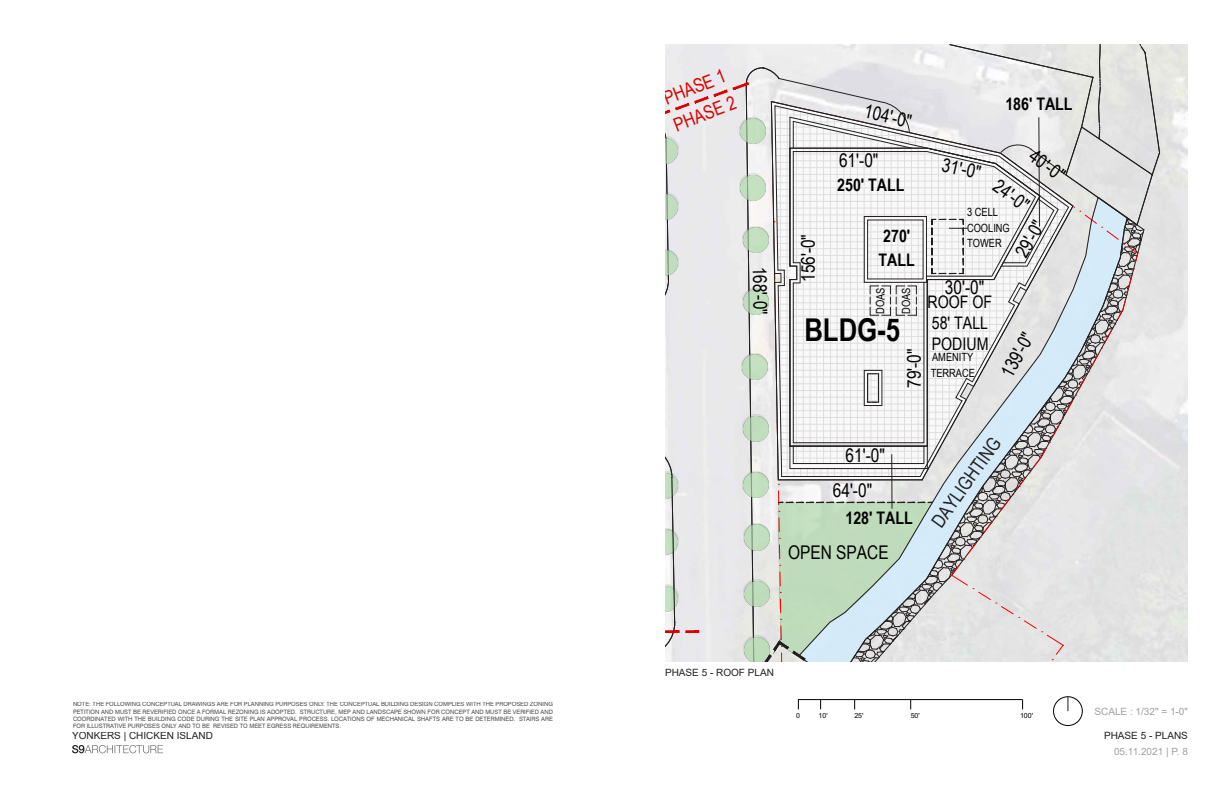
<style>
.page{position:relative;width:1224px;height:792px;background:#fff}
.page>*{position:absolute;margin:0;border:0;box-sizing:border-box;transform-origin:0 0}
.t1{font:700 31.5px "Arial Narrow";color:#000}
.t2{font:18.9px "Arial Narrow";color:#000}
.t3{font:18.9px "Arial Narrow";color:#d00}
.t4{font:18.9px "Arial Narrow";color:#231f20}
.t5{font:700 17.3px/24px "Arial Narrow";color:#000}
.t6{font:17.3px/20.8px "Arial Narrow";color:#000}
.t7{font:11.3px/15.5px "Arial Narrow";color:#000}
.t8{font:10px "Arial";color:#231f20}
.t9{font:10px "Arial";color:#a1a1a5}
.t10{font:7px "Arial";color:#000}
.t11{font:6px/7.2px "Swiss 721 BT";color:#515153;text-align:justify}
</style>
<div class="page">
<svg style="left:72px;top:745px;width:91px;height:8px"></svg>
<div style="left:1053px;top:696px;width:30px;height:30px;border:1px solid #000;border-radius:50%"></div>
<svg style="left:1068px;top:697px;width:1px;height:14px"></svg>
<hr style="left:798px;top:699px;width:224px;height:1px;background:#000">
<svg style="left:665px;top:45px;width:495px;height:617px"></svg>
<h2 class="t3" style="left:659px;top:86px;width:67px;rotate:-21deg">PHASE 1</h2>
<h2 class="t3" style="left:670px;top:112px;width:67px;rotate:-21deg">PHASE 2</h2>
<h2 class="t2" style="left:773px;top:266px;width:50px;rotate:89deg">168'-0"</h2>
<h2 class="t2" style="left:868px;top:97px;width:50px;rotate:13deg">104'-0"</h2>
<h3 class="t5" style="left:1005px;top:92px;width:69px">186' TALL</h3>
<h2 class="t2" style="left:1039px;top:143px;width:41px;rotate:36deg">40'-0"</h2>
<h2 class="t2" style="left:839px;top:146px;width:41px">61'-0"</h2>
<h3 class="t5" style="left:837px;top:172px;width:69px">250' TALL</h3>
<h2 class="t2" style="left:946px;top:151px;width:41px;rotate:13deg">31'-0"</h2>
<h2 class="t2" style="left:1004px;top:173px;width:41px;rotate:36deg">24'-0"</h2>
<h3 class="t7" style="left:967px;top:204px;width:44px">3 CELL<br>COOLING<br>TOWER</h3>
<h2 class="t2" style="left:1008px;top:249px;width:41px;rotate:-60deg">29'-0"</h2>
<h3 class="t5" style="left:879px;top:223px;width:38px">270'<br>TALL</h3>
<h2 class="t2" style="left:794px;top:282px;width:50px;rotate:-90deg">156'-0"</h2>
<h2 class="t2" style="left:945px;top:273px;width:41px">30'-0"</h2>
<h3 class="t7" style="left:872px;top:314px;width:28px;rotate:-89deg">DOAS</h3>
<h3 class="t7" style="left:898px;top:314px;width:28px;rotate:-89deg">DOAS</h3>
<h3 class="t6" style="left:928px;top:291px;width:66px">ROOF OF<br>58' TALL<br>PODIUM</h3>
<h1 class="t1" style="left:804px;top:306px;width:97px">BLDG-5</h1>
<h2 class="t2" style="left:994px;top:369px;width:50px;rotate:-61deg">139'-0"</h2>
<h2 class="t2" style="left:900px;top:388px;width:41px;rotate:-90deg">79'-0"</h2>
<h3 class="t7" style="left:931px;top:349px;width:46px">AMENITY<br>TERRACE</h3>
<h2 class="t2" style="left:846px;top:441px;width:41px">61'-0"</h2>
<h2 class="t2" style="left:833px;top:476px;width:41px">64'-0"</h2>
<h3 class="t5" style="left:846px;top:505px;width:69px">128' TALL</h3>
<h2 class="t2" style="left:788px;top:538px;width:102px">OPEN SPACE</h2>
<h2 class="t4" style="left:925px;top:517px;width:106px;rotate:-55deg">DAYLIGHTING</h2>
<h3 class="t8" style="left:665px;top:665px;width:110px">PHASE 5 - ROOF PLAN</h3>
<p class="t11" style="left:73px;top:701px;width:481px">NOTE: THE FOLLOWING CONCEPTUAL DRAWINGS ARE FOR PLANNING PURPOSES ONLY. THE CONCEPTUAL BUILDING DESIGN COMPLIES WITH THE PROPOSED ZONING PETITION AND MUST BE REVERIFIED ONCE A FORMAL REZONING IS ADOPTED. STRUCTURE, MEP AND LANDSCAPE SHOWN FOR CONCEPT AND MUST BE VERIFIED AND COORDINATED WITH THE BUILDING CODE DURING THE SITE PLAN APPROVAL PROCESS. LOCATIONS OF MECHANICAL SHAFTS ARE TO BE DETERMINED. STAIRS ARE FOR ILLUSTRATIVE PURPOSES ONLY AND TO BE REVISED TO MEET EGRESS REQUIREMENTS.</p>
<p class="t10" style="left:796px;top:710px;width:5px">0</p>
<p class="t10" style="left:819px;top:710px;width:11px">10'</p>
<p class="t10" style="left:854px;top:710px;width:11px">25'</p>
<p class="t10" style="left:911px;top:710px;width:11px">50'</p>
<p class="t10" style="left:1020px;top:710px;width:15px">100'</p>
<h3 class="t8" style="left:72px;top:729px;width:142px">YONKERS | CHICKEN ISLAND</h3>
<h3 class="t9" style="left:1094px;top:705px;width:95px">SCALE : 1/32" = 1-0"</h3>
<h3 class="t8" style="left:1104px;top:729px;width:85px">PHASE 5 - PLANS</h3>
<h3 class="t9" style="left:1114px;top:745px;width:75px">05.11.2021 | P. 8</h3>
</div>
